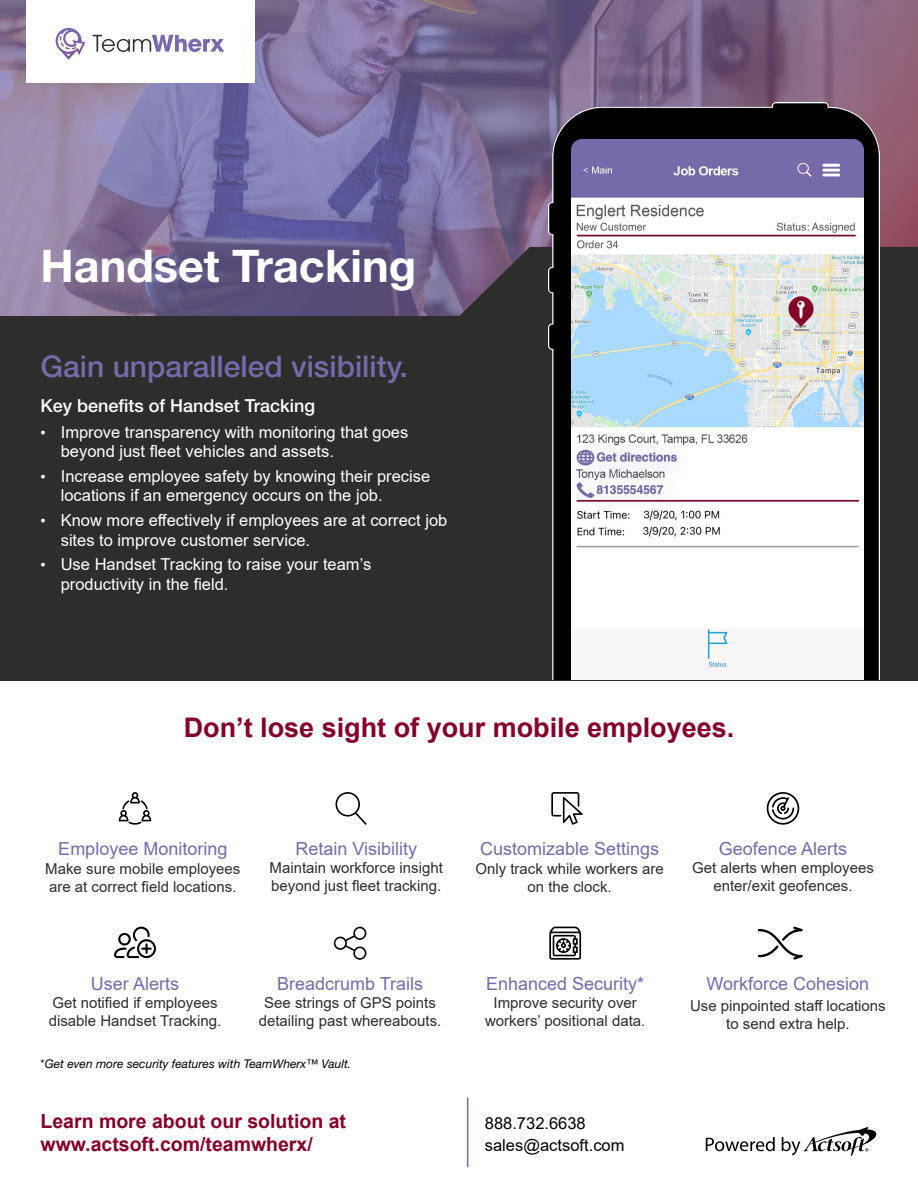
<style>
.page{position:relative;width:918px;height:1188px;background:#fff}
.page>*{position:absolute;margin:0;border:0;box-sizing:border-box;transform-origin:0 0}
.t1{font:700 45px "Helvetica Neue";color:#fff}
.t2{font:500 30px "Helvetica Neue";color:#766aab}
.t3{font:700 27px "Arial";color:#840029}
.t4{font:700 19.5px/23.4px "Arial";color:#840029}
.t5{font:18px "Arial";color:#766aab}
.t6{font:500 18px "Helvetica Neue";color:#fff}
.t7{font:16.5px/19.8px "Arial";color:#fff}
.t8{font:16.5px/22.2px "Arial";color:#000}
.t9{font:15px/18px "Arial";color:#2d2d2c;text-align:center}
.t10{font:italic 12px "Helvetica Neue";color:#000}
.s1{font-size:15px}
.s2{font-style:normal}
</style>
<div class="page">
<hr style="left:467px;top:1097px;width:1px;height:70px;background:#766aab">
<svg style="left:706px;top:1137px;width:69px;height:14px"></svg>
<svg style="left:782px;top:1127px;width:94px;height:29px"></svg>
<svg style="left:0;top:0;width:918px;height:316px;background:#7c6c95"></svg>
<svg style="left:330px;top:247px;width:588px;height:69px;background:#534963"></svg>
<div style="left:0;top:316px;width:918px;height:364px;background:#2d2d2c"></div>
<svg style="left:549px;top:927px;width:32px;height:33px"></svg>
<svg style="left:119px;top:792px;width:32px;height:33px"></svg>
<svg style="left:336px;top:792px;width:31px;height:33px"></svg>
<svg style="left:114px;top:927px;width:42px;height:31px"></svg>
<svg style="left:758px;top:926px;width:45px;height:34px"></svg>
<svg style="left:551px;top:792px;width:32px;height:33px"></svg>
<svg style="left:334px;top:927px;width:32px;height:33px"></svg>
<svg style="left:767px;top:792px;width:32px;height:33px"></svg>
<img style="left:548px;top:102px;width:332px;height:578px">
<img style="left:572px;top:139px;width:292px;height:437px">
<div style="left:572px;top:576px;width:292px;height:104px;background:#fdfdfc"></div>
<img style="left:789px;top:296px;width:24px;height:30px">
<div style="left:26px;top:0;width:228px;height:82px;background:#fff"></div>
<svg style="left:56px;top:28px;width:29px;height:32px"></svg>
<svg style="left:93px;top:35px;width:131px;height:17px"></svg>
<h1 class="t1" style="left:40px;top:238px;width:377px">Handset Tracking</h1>
<h2 class="t2" style="left:40px;top:349px;width:369px">Gain unparalleled visibility.</h2>
<p class="t6" style="left:40px;top:395px;width:276px">Key benefits of Handset Tracking</p>
<p class="t7" style="left:61px;top:422px;width:349px;text-indent:-20px"><span class="s1">•</span> Improve transparency with monitoring that goes beyond just fleet vehicles and assets.</p>
<p class="t7" style="left:61px;top:466px;width:371px;text-indent:-20px"><span class="s1">•</span> Increase employee safety by knowing their precise locations if an emergency occurs on the job.</p>
<p class="t7" style="left:61px;top:510px;width:388px;text-indent:-20px"><span class="s1">•</span> Know more effectively if employees are at correct job sites to improve customer service.</p>
<p class="t7" style="left:61px;top:554px;width:312px;text-indent:-20px"><span class="s1">•</span> Use Handset Tracking to raise your team’s productivity in the field.</p>
<h3 class="t3" style="left:184px;top:709px;width:552px">Don’t lose sight of your mobile employees.</h3>
<p class="t5" style="left:58px;top:836px;width:171px">Employee Monitoring</p>
<p class="t9" style="left:45px;top:860px;width:197px;text-align:left">Make sure mobile employees are at correct field locations.</p>
<p class="t5" style="left:295px;top:836px;width:123px">Retain Visibility</p>
<p class="t9" style="left:270px;top:859px;width:175px;text-align:left">Maintain workforce insight beyond just fleet tracking.</p>
<p class="t5" style="left:91px;top:971px;width:90px">User Alerts</p>
<p class="t9" style="left:49px;top:993px;width:174px;text-align:left">Get notified if employees disable Handset Tracking.</p>
<p class="t5" style="left:277px;top:971px;width:148px">Breadcrumb Trails</p>
<p class="t9" style="left:259px;top:993px;width:184px">See strings of GPS points detailing past whereabouts.</p>
<p class="t10" style="left:40px;top:1056px;width:312px"><span class="s2">*</span>Get even more security features with TeamWherx™ Vault.</p>
<h3 class="t4" style="left:40px;top:1109px;width:307px">Learn more about our solution at www.actsoft.com/teamwherx/</h3>
<p class="t5" style="left:480px;top:836px;width:181px">Customizable Settings</p>
<p class="t9" style="left:475px;top:860px;width:190px">Only track while workers are on the clock.</p>
<p class="t5" style="left:719px;top:836px;width:130px">Geofence Alerts</p>
<p class="t9" style="left:692px;top:859px;width:183px">Get alerts when employees enter/exit geofences.</p>
<p class="t5" style="left:486px;top:971px;width:160px">Enhanced Security*</p>
<p class="t9" style="left:485px;top:993px;width:162px">Improve security over workers’ positional data.</p>
<p class="t5" style="left:707px;top:971px;width:164px">Workforce Cohesion</p>
<p class="t9" style="left:690px;top:996px;width:197px">Use pinpointed staff locations to send extra help.</p>
<p class="t8" style="left:485px;top:1112px;width:141px">888.732.6638 sales@actsoft.com</p>
</div>
